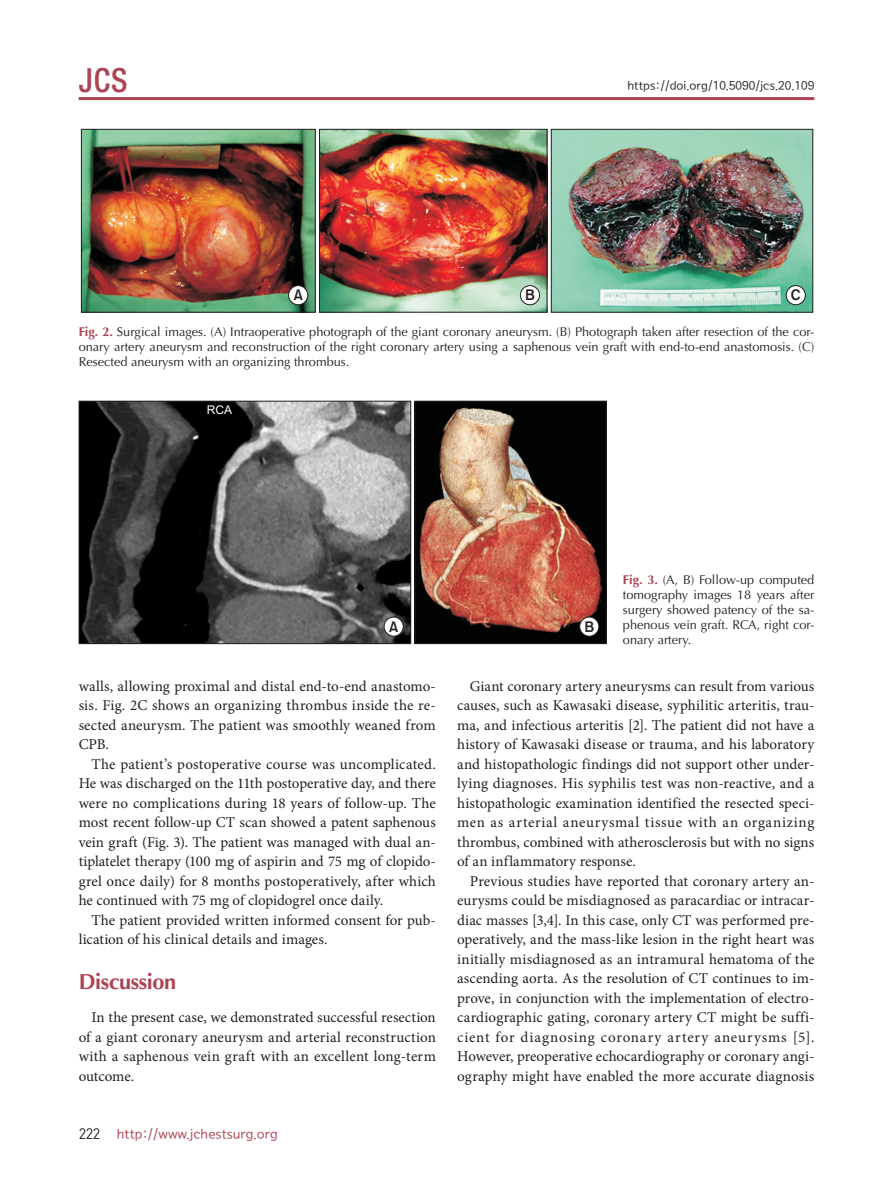
<style>
.page{position:relative;width:893px;height:1191px;background:#fff}
.page>*{position:absolute;margin:0;border:0;box-sizing:border-box;transform-origin:0 0}
.t1{font:500 condensed 33.3px "Helvetica Neue LT Std";color:#ad4353;scale:.95 1}
.t2{font:700 21.75px "Optima LT Std";letter-spacing:-.02em;color:#ad4353}
.t3{font:15px/19.5px "Minion Pro";letter-spacing:.005em;color:#231f20;text-align:justify}
.t4{font:15px "Gothic 725 BT Bold A";color:#231f20}
.t5{font:15px "Dinreg";color:#231f20;scale:.95 1}
.t6{font:13.5px "Seoul Namsan M";color:#ad4353}
.t7{font:12.75px/15px "Optima LT Std";color:#231f20;text-align:justify}
.t8{font:12px "Seoul Namsan M";color:#231f20}
.t9{font:12px "Arial";color:#fff}
.s1{font-weight:700;color:#ad4353}
</style>
<div class="page">
<hr style="left:79px;top:97px;width:735px;height:3px;background:#ad4353">
<img style="left:81px;top:129px;width:732px;height:184px">
<svg style="left:79px;top:401px;width:528px;height:243px;background:#5e4e49"></svg>
<h1 class="t1" style="left:79px;top:60px;width:53px">JCS</h1>
<p class="t8" style="left:627px;top:80px;width:188px">https://doi.org/10.5090/jcs.20.109</p>
<p class="t4" style="left:294px;top:286px;width:11px">A</p>
<p class="t4" style="left:525px;top:286px;width:11px">B</p>
<p class="t4" style="left:791px;top:286px;width:11px">C</p>
<p class="t7" style="left:79px;top:324px;width:737px"><span class="s1">Fig. 2.</span> Surgical images. (A) Intraoperative photograph of the giant coronary aneurysm. (B) Photograph taken after resection of the cor&shy;onary artery aneurysm and reconstruction of the right coronary artery using a saphenous vein graft with end-to-end anastomosis. (C)<br>Resected aneurysm with an organizing thrombus.</p>
<p class="t9" style="left:207px;top:405px;width:27px">RCA</p>
<p class="t4" style="left:389px;top:618px;width:11px">A</p>
<p class="t4" style="left:584px;top:618px;width:11px">B</p>
<p class="t7" style="left:623px;top:573px;width:193px"><span class="s1">Fig. 3.</span> (A, B) Follow-up computed tomography images 18 years after surgery showed patency of the sa&shy;phenous vein graft. RCA, right cor&shy;onary artery.</p>
<p class="t3" style="left:79px;top:676px;width:359px">walls, allowing proximal and distal end-to-end anastomo&shy;sis. Fig. 2C shows an organizing thrombus inside the re&shy;sected aneurysm. The patient was smoothly weaned from CPB.</p>
<p class="t3" style="left:79px;top:754px;width:359px;text-indent:13px">The patient’s postoperative course was uncomplicated.<br>He was discharged on the 11th postoperative day, and there were no complications during 18 years of follow-up. The most recent follow-up CT scan showed a patent saphenous vein graft (Fig. 3). The patient was managed with dual an&shy;tiplatelet therapy (100 mg of aspirin and 75 mg of clopido&shy;grel once daily) for 8 months postoperatively, after which he continued with 75 mg of clopidogrel once daily.</p>
<p class="t3" style="left:79px;top:910px;width:359px;text-indent:13px">The patient provided written informed consent for pub&shy;lication of his clinical details and images.</p>
<h2 class="t2" style="left:79px;top:969px;width:99px">Discussion</h2>
<p class="t3" style="left:79px;top:1008px;width:359px;text-indent:13px">In the present case, we demonstrated successful resection of a giant coronary aneurysm and arterial reconstruction with a saphenous vein graft with an excellent long-term outcome.</p>
<p class="t5" style="left:79px;top:1124px;width:24px">222</p>
<p class="t6" style="left:117px;top:1126px;width:162px">http://www.jchestsurg.org</p>
<p class="t3" style="left:457px;top:676px;width:359px;text-indent:13px">Giant coronary artery aneurysms can result from various causes, such as Kawasaki disease, syphilitic arteritis, trau&shy;ma, and infectious arteritis [2]. The patient did not have a history of Kawasaki disease or trauma, and his laboratory and histopathologic findings did not support other under&shy;lying diagnoses. His syphilis test was non-reactive, and a histopathologic examination identified the resected speci&shy;men as arterial aneurysmal tissue with an organizing thrombus, combined with atherosclerosis but with no signs of an inflammatory response.</p>
<p class="t3" style="left:457px;top:871px;width:359px;text-indent:13px">Previous studies have reported that coronary artery an&shy;eurysms could be misdiagnosed as paracardiac or intracar&shy;diac masses [3,4]. In this case, only CT was performed pre&shy;operatively, and the mass-like lesion in the right heart was initially misdiagnosed as an intramural hematoma of the ascending aorta. As the resolution of CT continues to im&shy;prove, in conjunction with the implementation of electro&shy;cardiographic gating, coronary artery CT might be suffi&shy;cient for diagnosing coronary artery aneurysms [5].<br>However, preoperative echocardiography or coronary angi&shy;ography might have enabled the more accurate diagnosis</p>
</div>
